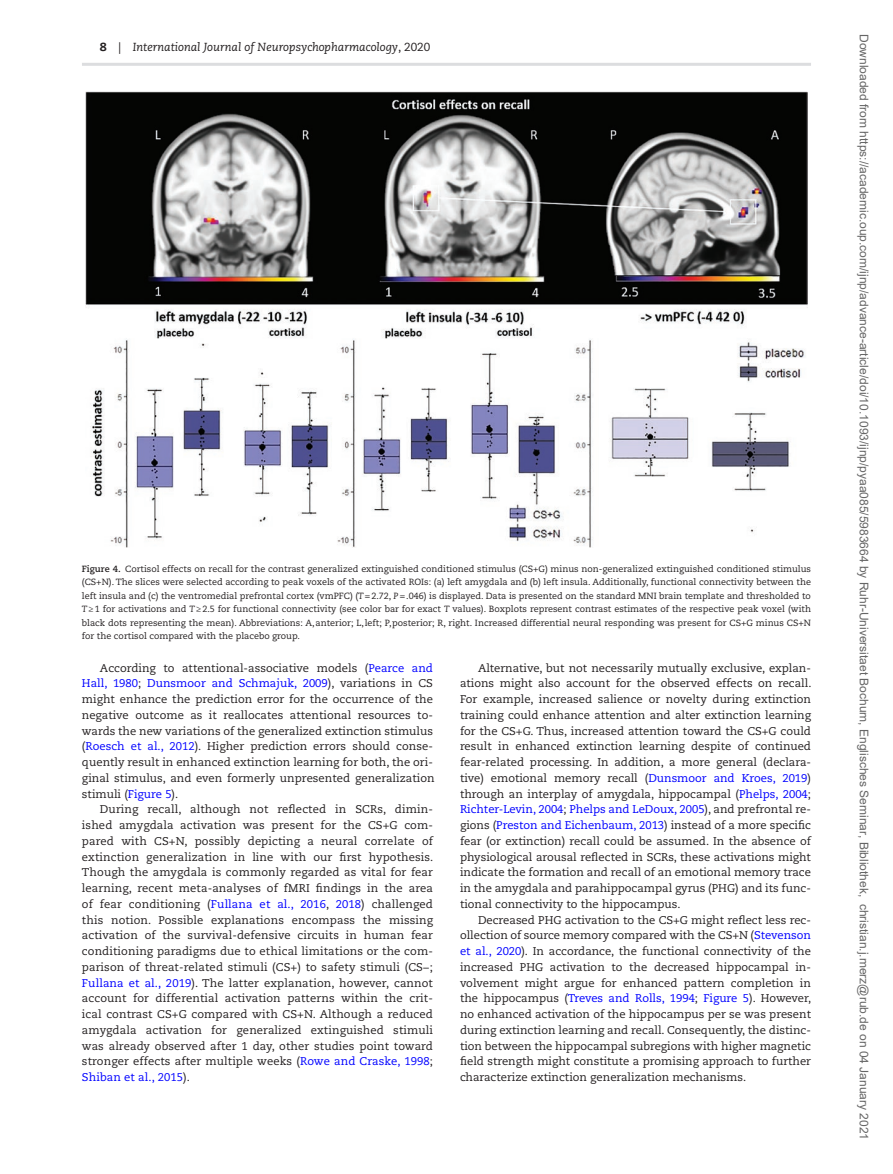
<style>
.page{position:relative;width:893px;height:1174px;background:#fff}
.page>*{position:absolute;margin:0;border:0;box-sizing:border-box;transform-origin:0 0}
.t1{font:12px "Arial";color:#666}
.t2{font:italic 11.7px "Caecilia LT Std";color:#231f20}
.t3{font:11.25px/15.8px "Caecilia LT Std";letter-spacing:.005em;color:#231f20;text-align:justify}
.t4{font:9px/13.5px "Caecilia LT Std";color:#231f20;text-align:justify}
.s1{font-weight:800;font-style:normal}
.s2{font-style:normal}
.s3{font-weight:700}
.s4{font-style:italic}
.s5{color:#00f}
</style>
<div class="page">
<hr style="left:82px;top:63px;width:729px;height:3px;background:#dcdddf">
<img style="left:85px;top:91px;width:723px;height:456px">
<p class="t2" style="left:100px;top:40px;width:332px"><span class="s1">8</span> <span class="s2">|</span> International Journal of Neuropsychopharmacology<span class="s2">, 2020</span></p>
<p class="t4" style="left:82px;top:562px;width:731px"><span class="s3">Figure 4.</span> Cortisol effects on recall for the contrast generalized extinguished conditioned stimulus (CS+G) minus non-generalized extinguished conditioned stimulus (CS+N). The slices were selected according to peak voxels of the activated ROIs: (a) left amygdala and (b) left insula. Additionally, functional connectivity between the left insula and (c) the ventromedial prefrontal cortex (vmPFC) (<span class="s4">T=</span>2.72, <span class="s4">P=</span>.046) is displayed. Data is presented on the standard MNI brain template and thresholded to <span class="s4">T</span>≥1 for activations and <span class="s4">T</span>≥2.5 for functional connectivity (see color bar for exact <span class="s4">T</span> values). Boxplots represent contrast estimates of the respective peak voxel (with black dots representing the mean). Abbreviations: A,anterior; L,left; P,posterior; R, right. Increased differential neural responding was present for CS+G minus CS+N for the cortisol compared with the placebo group.</p>
<p class="t3" style="left:82px;top:660px;width:354px;text-align:left;text-indent:18px">According to attentional-associative models (<span class="s5">Pearce and Hall, 1980</span>; <span class="s5">Dunsmoor and Schmajuk, 2009</span>), variations in CS might enhance the prediction error for the occurrence of the negative outcome as it reallocates attentional resources to&shy;wards the new variations of the generalized extinction stimulus (<span class="s5">Roesch et al., 2012</span>). Higher prediction errors should conse&shy;quently result in enhanced extinction learning for both, the ori&shy;ginal stimulus, and even formerly unpresented generalization stimuli (<span class="s5">Figure 5</span>).</p>
<p class="t3" style="left:82px;top:801px;width:353px;text-indent:18px">During recall, although not reflected in SCRs, dimin&shy;ished amygdala activation was present for the CS+G com&shy;pared with CS+N, possibly depicting a neural correlate of extinction generalization in line with our first hypothesis.<br>Though the amygdala is commonly regarded as vital for fear learning, recent meta-analyses of fMRI findings in the area of fear conditioning (<span class="s5">Fullana et al., 2016</span>, <span class="s5">2018</span>) challenged this notion. Possible explanations encompass the missing activation of the survival-defensive circuits in human fear conditioning paradigms due to ethical limitations or the com&shy;parison of threat-related stimuli (CS+) to safety stimuli (CS−; <span class="s5">Fullana et al., 2019</span>). The latter explanation, however, cannot account for differential activation patterns within the crit&shy;ical contrast CS+G compared with CS+N. Although a reduced amygdala activation for generalized extinguished stimuli was already observed after 1 day, other studies point toward stronger effects after multiple weeks (<span class="s5">Rowe and Craske, 1998</span>; <span class="s5">Shiban et al., 2015</span>).</p>
<p class="t3" style="left:460px;top:660px;width:353px;text-indent:18px">Alternative, but not necessarily mutually exclusive, explan&shy;ations might also account for the observed effects on recall.<br>For example, increased salience or novelty during extinction training could enhance attention and alter extinction learning for the CS+G. Thus, increased attention toward the CS+G could result in enhanced extinction learning despite of continued fear-related processing. In addition, a more general (declara&shy;tive) emotional memory recall (<span class="s5">Dunsmoor and Kroes, 2019</span>) through an interplay of amygdala, hippocampal (<span class="s5">Phelps, 2004</span>; <span class="s5">Richter-Levin, 2004</span>; <span class="s5">Phelps and LeDoux, 2005</span>), and prefrontal re&shy;gions (<span class="s5">Preston and Eichenbaum, 2013</span>) instead of a more specific fear (or extinction) recall could be assumed. In the absence of physiological arousal reflected in SCRs, these activations might indicate the formation and recall of an emotional memory trace in the amygdala and parahippocampal gyrus (PHG) and its func&shy;tional connectivity to the hippocampus.</p>
<p class="t3" style="left:460px;top:912px;width:353px;text-indent:18px">Decreased PHG activation to the CS+G might reflect less rec&shy;ollection of source memory compared with the CS+N (<span class="s5">Stevenson et al., 2020</span>). In accordance, the functional connectivity of the increased PHG activation to the decreased hippocampal in&shy;volvement might argue for enhanced pattern completion in the hippocampus (<span class="s5">Treves and Rolls, 1994</span>; <span class="s5">Figure 5</span>). However, no enhanced activation of the hippocampus per se was present during extinction learning and recall. Consequently, the distinc&shy;tion between the hippocampal subregions with higher magnetic field strength might constitute a promising approach to further characterize extinction generalization mechanisms.</p>
<p class="t1" style="left:868px;top:34px;width:1107px;rotate:90deg">Downloaded from https://academic.oup.com/ijnp/advance-article/doi/10.1093/ijnp/pyaa085/5983664 by Ruhr-Universitaet Bochum, Englisches Seminar, Bibliothek, christian.j.merz@rub.de on 04 January 2021</p>
</div>
